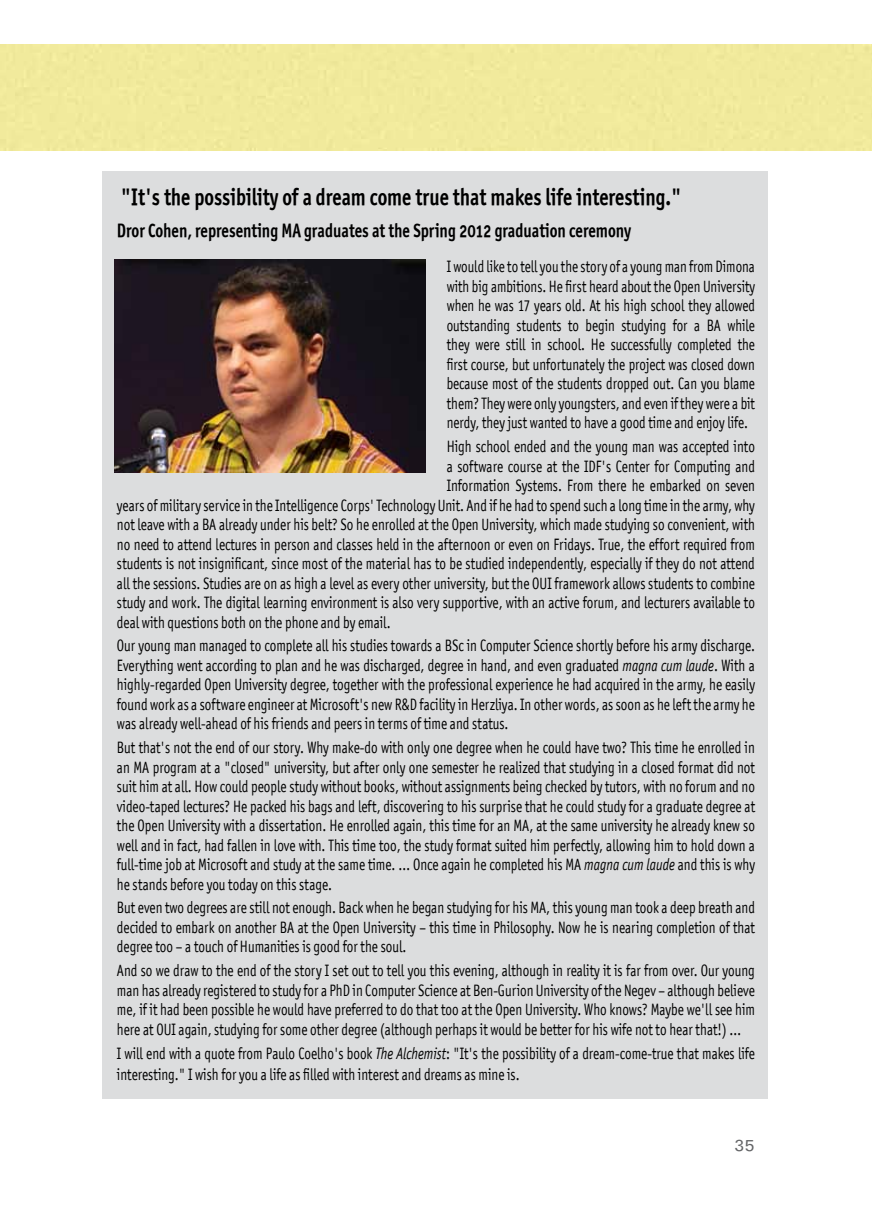
<style>
.page{position:relative;width:872px;height:1212px;background:#fff}
.page>*{position:absolute;margin:0;border:0;box-sizing:border-box;transform-origin:0 0}
.t1{font:24px "Officina Sans OSITCTT Bold";color:#000;scale:.8 1}
.t2{font:19.5px "Officina Sans OSITCTT Bold";color:#000;scale:.8 1}
.t3{font:19.5px "MF Narkis Tam";color:#636466}
.t4{font:16.5px/19.5px "Officina San ITC";color:#000;text-align:justify;scale:.8 1}
.t5{font:16.5px/19.5px "Officina San ITC";color:#000;text-align:justify;scale:.79 1}
.s1{font-style:italic}
</style>
<div class="page">
<div style="left:102px;top:172px;width:665px;height:926px;background:#dcddde"></div>
<img style="left:115px;top:259px;width:310px;height:214px">
<h1 class="t1" style="left:121px;top:182px;width:702px">"It's the possibility of a dream come true that makes life interesting."</h1>
<p class="t2" style="left:117px;top:218px;width:644px">Dror Cohen, representing MA graduates at the Spring 2012 graduation ceremony</p>
<p class="t5" style="left:447px;top:257px;width:392px">I would like to tell you the story of a young man from Dimona with big ambitions. He first heard about the Open University when he was 17 years old. At his high school they allowed outstanding students to begin studying for a BA while they were still in school. He successfully completed the first course, but unfortunately the project was closed down because most of the students dropped out. Can you blame them? They were only youngsters, and even if they were a bit nerdy, they just wanted to have a good time and enjoy life.</p>
<p class="t4" style="left:447px;top:437px;width:387px">High school ended and the young man was accepted into</p>
<p class="t4" style="left:447px;top:456px;width:387px">a software course at the IDF's Center for Computing and</p>
<p class="t4" style="left:447px;top:476px;width:387px">Information Systems. From there he embarked on seven</p>
<p class="t4" style="left:117px;top:495px;width:799px">years of military service in the Intelligence Corps' Technology Unit. And if he had to spend such a long time in the army, why</p>
<p class="t4" style="left:117px;top:515px;width:799px">not leave with a BA already under his belt? So he enrolled at the Open University, which made studying so convenient, with</p>
<p class="t4" style="left:117px;top:534px;width:799px">no need to attend lectures in person and classes held in the afternoon or even on Fridays. True, the effort required from</p>
<p class="t4" style="left:117px;top:554px;width:799px">students is not insignificant, since most of the material has to be studied independently, especially if they do not attend</p>
<p class="t4" style="left:117px;top:573px;width:799px">all the sessions. Studies are on as high a level as every other university, but the OUI framework allows students to combine</p>
<p class="t4" style="left:117px;top:593px;width:799px">study and work. The digital learning environment is also very supportive, with an active forum, and lecturers available to</p>
<p class="t4" style="left:117px;top:612px;width:343px">deal with questions both on the phone and by email.</p>
<p class="t4" style="left:117px;top:636px;width:799px">Our young man managed to complete all his studies towards a BSc in Computer Science shortly before his army discharge.<br>Everything went according to plan and he was discharged, degree in hand, and even graduated <span class="s1">magna cum laude</span>. With a highly-regarded Open University degree, together with the professional experience he had acquired in the army, he easily found work as a software engineer at Microsoft's new R&amp;D facility in Herzliya. In other words, as soon as he left the army he was already well-ahead of his friends and peers in terms of time and status.</p>
<p class="t4" style="left:117px;top:738px;width:799px">But that's not the end of our story. Why make-do with only one degree when he could have two? This time he enrolled in an MA program at a "closed" university, but after only one semester he realized that studying in a closed format did not suit him at all. How could people study without books, without assignments being checked by tutors, with no forum and no video-taped lectures? He packed his bags and left, discovering to his surprise that he could study for a graduate degree at the Open University with a dissertation. He enrolled again, this time for an MA, at the same university he already knew so well and in fact, had fallen in love with. This time too, the study format suited him perfectly, allowing him to hold down a full-time job at Microsoft and study at the same time. … Once again he completed his MA <span class="s1">magna cum laude</span> and this is why he stands before you today on this stage.</p>
<p class="t4" style="left:117px;top:898px;width:799px">But even two degrees are still not enough. Back when he began studying for his MA, this young man took a deep breath and decided to embark on another BA at the Open University – this time in Philosophy. Now he is nearing completion of that degree too – a touch of Humanities is good for the soul.</p>
<p class="t4" style="left:117px;top:961px;width:799px">And so we draw to the end of the story I set out to tell you this evening, although in reality it is far from over. Our young man has already registered to study for a PhD in Computer Science at Ben-Gurion University of the Negev – although believe me, if it had been possible he would have preferred to do that too at the Open University. Who knows? Maybe we'll see him here at OUI again, studying for some other degree (although perhaps it would be better for his wife not to hear that!) …</p>
<p class="t4" style="left:117px;top:1042px;width:799px;line-height:21.6px">I will end with a quote from Paulo Coelho's book <span class="s1">The Alchemist</span>: "It's the possibility of a dream-come-true that makes life interesting." I wish for you a life as filled with interest and dreams as mine is.</p>
<p class="t3" style="left:734px;top:1134px;width:22px">35</p>
</div>
